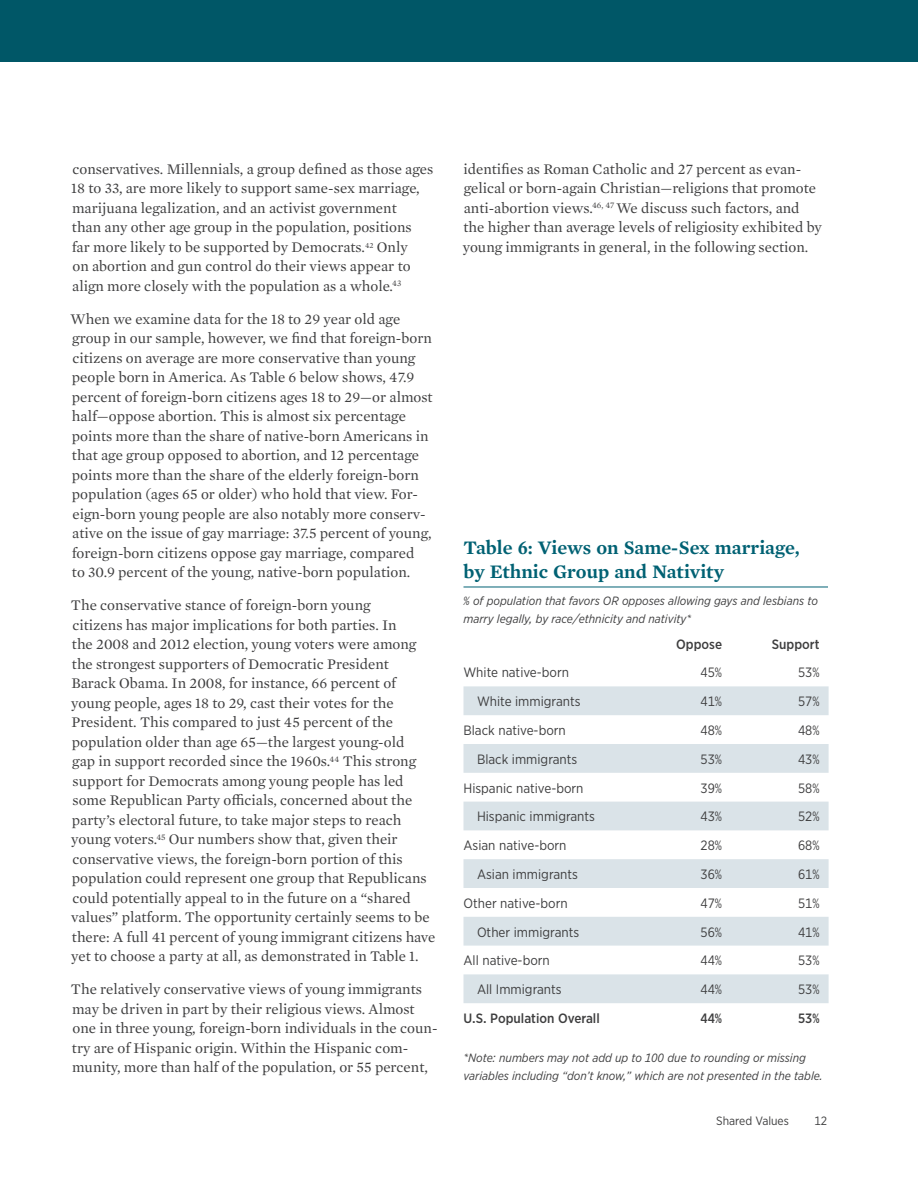
<style>
.page{position:relative;width:918px;height:1188px;background:#fff}
.page>*{position:absolute;margin:0;border:0;box-sizing:border-box;transform-origin:0 0}
.table_header{font:600 19.5px/24px "Mercury Text G1";color:#006173}
.body_copy{font:15px/19.5px "Mercury Text G1";color:#3e3e3f}
.table_copy{font:13.5px "Gotham Narrow";color:#3e3e3f}
.table_copy-2{font:500 13.5px "Gotham Narrow";color:#3e3e3f}
.table_column_headers{font:500 13.5px "Gotham Narrow";color:#3e3e3f}
.table_subhead{font:italic 12px/18px "Gotham Narrow";color:#3e3e3f}
.t1{font:12px "Gotham Narrow";color:#3e3e3f}
</style>
<div class="page">
<div style="left:0;top:0;width:918px;height:61px;background:#005767"></div>
<hr style="left:464px;top:587px;width:364px;height:1px;background:#006173">
<svg style="left:464px;top:686px;width:365px;height:317px;fill:#dae3e8"></svg>
<p class="body_copy" style="left:71px;top:158px;width:364px">conservatives. Millennials, a group defined as those ages 18 to 33, are more likely to support same-sex marriage, marijuana legalization, and an activist government<br>than any other age group in the population, positions<br>far more likely to be supported by Democrats.<sup>42</sup> Only<br>on abortion and gun control do their views appear to align more closely with the population as a whole.<sup>43</sup></p>
<p class="body_copy" style="left:71px;top:308px;width:364px">When we examine data for the 18 to 29 year old age group in our sample, however, we find that foreign-born citizens on average are more conservative than young people born in America. As Table 6 below shows, 47.9 percent of foreign-born citizens ages 18 to 29—or almost half—oppose abortion. This is almost six percentage points more than the share of native-born Americans in that age group opposed to abortion, and 12 percentage points more than the share of the elderly foreign-born population (ages 65 or older) who hold that view. For&shy;eign-born young people are also notably more conserv&shy;ative on the issue of gay marriage: 37.5 percent of young, foreign-born citizens oppose gay marriage, compared<br>to 30.9 percent of the young, native-born population.</p>
<p class="body_copy" style="left:71px;top:595px;width:366px">The conservative stance of foreign-born young<br>citizens has major implications for both parties. In<br>the 2008 and 2012 election, young voters were among the strongest supporters of Democratic President Barack Obama. In 2008, for instance, 66 percent of young people, ages 18 to 29, cast their votes for the President. This compared to just 45 percent of the population older than age 65—the largest young-old<br>gap in support recorded since the 1960s.<sup>44</sup> This strong support for Democrats among young people has led some Republican Party officials, concerned about the party’s electoral future, to take major steps to reach young voters.<sup>45</sup> Our numbers show that, given their conservative views, the foreign-born portion of this population could represent one group that Republicans could potentially appeal to in the future on a “shared values” platform. The opportunity certainly seems to be there: A full 41 percent of young immigrant citizens have yet to choose a party at all, as demonstrated in Table 1.</p>
<p class="body_copy" style="left:71px;top:979px;width:368px">The relatively conservative views of young immigrants may be driven in part by their religious views. Almost one in three young, foreign-born individuals in the coun&shy;try are of Hispanic origin. Within the Hispanic com&shy;munity, more than half of the population, or 55 percent,</p>
<p class="body_copy" style="left:463px;top:158px;width:361px">identifies as Roman Catholic and 27 percent as evan&shy;gelical or born-again Christian—religions that promote anti-abortion views.<sup>46,</sup> <sup>47</sup> We discuss such factors, and the higher than average levels of religiosity exhibited by young immigrants in general, in the following section.</p>
<p class="table_header" style="left:464px;top:534px;width:338px">Table 6: Views on Same-Sex marriage, by Ethnic Group and Nativity</p>
<p class="table_subhead" style="left:464px;top:591px;width:356px">% of population that favors OR opposes allowing gays and lesbians to marry legally, by race/ethnicity and nativity*</p>
<p class="table_column_headers" style="left:676px;top:635px;width:47px">Oppose</p>
<p class="table_column_headers" style="left:772px;top:635px;width:49px">Support</p>
<p class="table_copy" style="left:464px;top:664px;width:107px">White native-born</p>
<p class="table_copy" style="left:701px;top:664px;width:23px">45%</p>
<p class="table_copy" style="left:798px;top:664px;width:23px">53%</p>
<p class="table_copy" style="left:477px;top:693px;width:105px">White immigrants</p>
<p class="table_copy" style="left:701px;top:693px;width:23px">41%</p>
<p class="table_copy" style="left:798px;top:693px;width:23px">57%</p>
<p class="table_copy" style="left:464px;top:722px;width:104px">Black native-born</p>
<p class="table_copy" style="left:701px;top:722px;width:23px">48%</p>
<p class="table_copy" style="left:798px;top:722px;width:23px">48%</p>
<p class="table_copy" style="left:477px;top:751px;width:102px">Black immigrants</p>
<p class="table_copy" style="left:701px;top:751px;width:23px">53%</p>
<p class="table_copy" style="left:798px;top:751px;width:23px">43%</p>
<p class="table_copy" style="left:464px;top:779px;width:122px">Hispanic native-born</p>
<p class="table_copy" style="left:701px;top:779px;width:23px">39%</p>
<p class="table_copy" style="left:798px;top:779px;width:23px">58%</p>
<p class="table_copy" style="left:477px;top:808px;width:119px">Hispanic immigrants</p>
<p class="table_copy" style="left:701px;top:808px;width:23px">43%</p>
<p class="table_copy" style="left:798px;top:808px;width:23px">52%</p>
<p class="table_copy" style="left:464px;top:837px;width:105px">Asian native-born</p>
<p class="table_copy" style="left:701px;top:837px;width:23px">28%</p>
<p class="table_copy" style="left:798px;top:837px;width:23px">68%</p>
<p class="table_copy" style="left:477px;top:866px;width:102px">Asian immigrants</p>
<p class="table_copy" style="left:701px;top:866px;width:23px">36%</p>
<p class="table_copy" style="left:798px;top:866px;width:23px">61%</p>
<p class="table_copy" style="left:464px;top:895px;width:106px">Other native-born</p>
<p class="table_copy" style="left:701px;top:895px;width:23px">47%</p>
<p class="table_copy" style="left:798px;top:895px;width:23px">51%</p>
<p class="table_copy" style="left:477px;top:923px;width:104px">Other immigrants</p>
<p class="table_copy" style="left:701px;top:923px;width:23px">56%</p>
<p class="table_copy" style="left:798px;top:923px;width:23px">41%</p>
<p class="table_copy" style="left:464px;top:952px;width:88px">All native-born</p>
<p class="table_copy" style="left:701px;top:952px;width:23px">44%</p>
<p class="table_copy" style="left:798px;top:952px;width:23px">53%</p>
<p class="table_copy" style="left:477px;top:981px;width:86px">All Immigrants</p>
<p class="table_copy" style="left:701px;top:981px;width:23px">44%</p>
<p class="table_copy" style="left:798px;top:981px;width:23px">53%</p>
<p class="table_copy-2" style="left:464px;top:1010px;width:138px">U.S. Population Overall</p>
<p class="table_copy-2" style="left:701px;top:1010px;width:23px">44%</p>
<p class="table_copy-2" style="left:798px;top:1010px;width:23px">53%</p>
<p class="table_subhead" style="left:464px;top:1049px;width:361px">*Note: numbers may not add up to 100 due to rounding or missing variables including “don’t know,” which are not presented in the table.</p>
<p class="t1" style="left:716px;top:1113px;width:74px">Shared Values</p>
<p class="t1" style="left:814px;top:1113px;width:14px">12</p>
</div>
